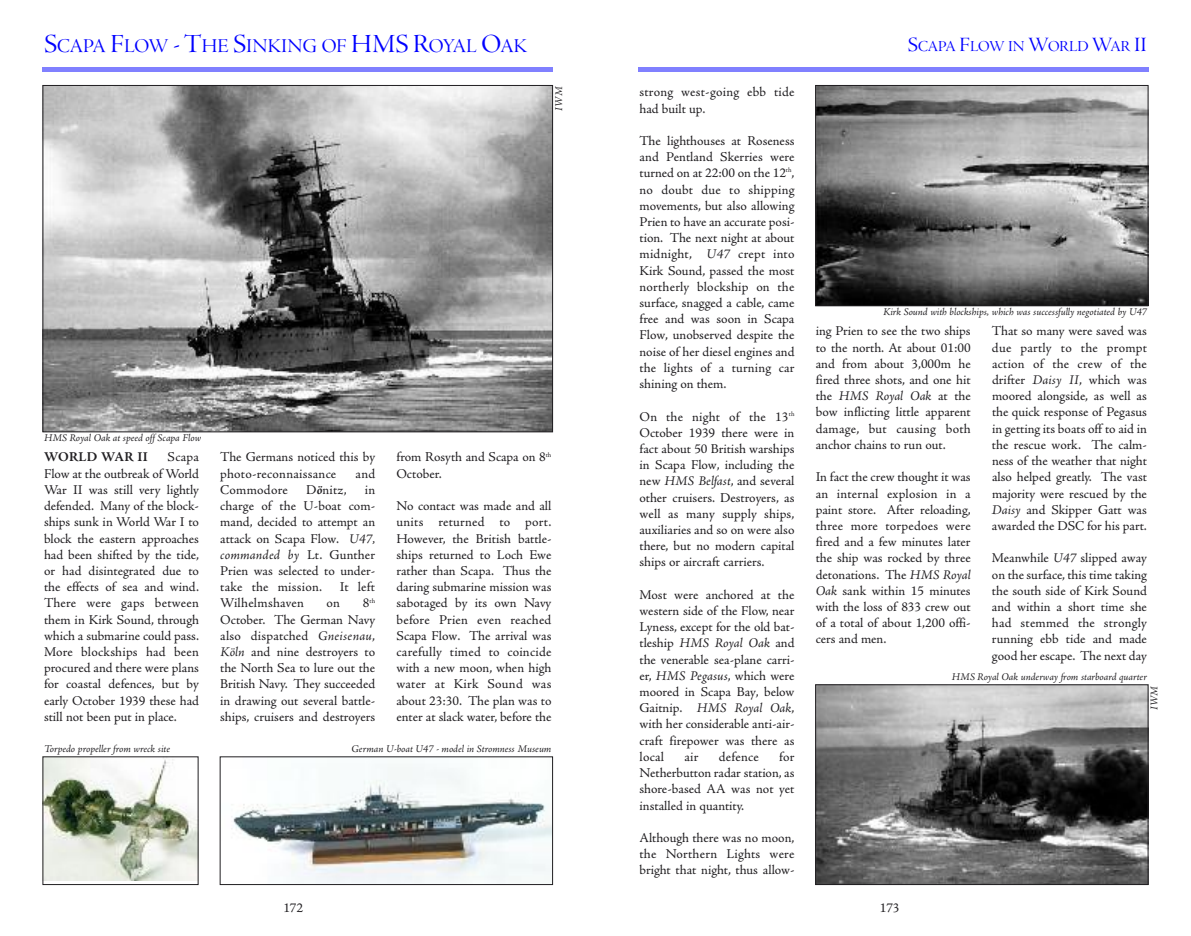
<style>
.page{position:relative;width:1191px;height:936px;background:#fff}
.page>*{position:absolute;margin:0;border:0;box-sizing:border-box;transform-origin:0 0}
.t1{font:20.25px "Adobe Jenson Pro Disp";letter-spacing:-.005em;color:#00f}
.t2{font:15.75px "Adobe Jenson Pro Disp";letter-spacing:-.005em;color:#00f}
.t3{font:13.5px/16.2px "Adobe Jenson Pro";color:#201e21;text-align:justify}
.t4{font:13.5px "Adobe Jenson Pro";letter-spacing:.02em;color:#201e21}
.t5{font:700 13.5px "Adobe Jenson Pro";letter-spacing:.02em;color:#201e21}
.t6{font:italic 10.5px "Adobe Jenson Pro";letter-spacing:-.005em;color:#201e21}
.t7{font:6.75px "Adobe Jenson Pro";color:#201e21}
.s1{font-size:27px}
.s2{font-weight:700;font-style:italic}
.s3{font-style:italic}
.s4{font-size:13.5px}
.s5{font-size:21px}
</style>
<div class="page">
<hr style="left:638px;top:68px;width:510px;height:4px;background:#8080ff">
<img style="left:817px;top:686px;width:329px;height:196px">
<div style="left:815px;top:684px;width:333px;height:200px;border:1px solid #201e21"></div>
<img style="left:817px;top:87px;width:329px;height:217px">
<div style="left:815px;top:85px;width:333px;height:221px;border:1px solid #201e21"></div>
<hr style="left:43px;top:68px;width:510px;height:4px;background:#8080ff">
<img style="left:45px;top:87px;width:506px;height:343px">
<img style="left:45px;top:758px;width:151px;height:122px">
<img style="left:231px;top:767px;width:320px;height:115px">
<h1 class="t1" style="left:44px;top:39px;width:485px"><span class="s1">S</span>CAPA <span class="s1">F</span>LOW <span class="s1">-T</span>HE <span class="s1">S</span>INKING OF <span class="s1">HMS R</span>OYAL <span class="s1">O</span>AK</h1>
<p class="t6" style="left:555px;top:111px;width:26px;rotate:-90deg">IWM</p>
<p class="t6" style="left:44px;top:434px;width:159px">HMS Royal Oak at speed off Scapa Flow</p>
<p class="t3" style="left:44px;top:450px;width:156px;text-indent:124px">Scapa Flow at the outbreak of World War II was still very lightly defended. Many of the block&shy;ships sunk in World War I to block the eastern approaches had been shifted by the tide, or had disintegrated due to the effects of sea and wind.<br>There were gaps between them in Kirk Sound, through which a submarine could pass.<br>More blockships had been procured and there were plans for coastal defences, but by early October 1939 these had still not been put in place.</p>
<p class="t3" style="left:220px;top:450px;width:156px">The Germans noticed this by photo-reconnaissance</p>
<p class="t5" style="left:44px;top:452px;width:105px">WORLD WAR II</p>
<p class="t3" style="left:355px;top:466px;width:21px">and</p>
<p class="t3" style="left:220px;top:483px;width:69px">Commodore</p>
<p class="t3" style="left:306px;top:483px;width:42px">D<span class="s2">ö</span>nitz,</p>
<p class="t3" style="left:220px;top:483px;width:156px;text-indent:144px">in charge of the U-boat com&shy;mand, decided to attempt an attack on Scapa Flow. <span class="s3">U47, commanded by</span> Lt. Gunther Prien was selected to under&shy;take the mission.</p>
<p class="t3" style="left:340px;top:580px;width:37px">It left</p>
<p class="t4" style="left:220px;top:598px;width:85px">Wilhelmshaven</p>
<p class="t3" style="left:326px;top:596px;width:15px">on</p>
<p class="t7" style="left:363px;top:597px;width:14px"><span class="s4">8</span>th</p>
<p class="t3" style="left:220px;top:612px;width:156px">October. The German Navy also dispatched <span class="s3">Gneisenau</span>, <span class="s3">Köln</span> and nine destroyers to the North Sea to lure out the British Navy. They succeeded in drawing out several battle&shy;ships, cruisers and destroyers</p>
<p class="t3" style="left:396px;top:450px;width:156px">from Rosyth and Scapa on 8<sup>th<br></sup>October.</p>
<p class="t3" style="left:396px;top:499px;width:156px">No contact was made and all units returned to port.<br>However, the British battle&shy;ships returned to Loch Ewe rather than Scapa. Thus the daring submarine mission was sabotaged by its own Navy before Prien even reached Scapa Flow. The arrival was carefully timed to coincide with a new moon, when high water at Kirk Sound was about 23:30. The plan was to enter at slack water, before the</p>
<p class="t6" style="left:44px;top:744px;width:127px">Torpedo propeller from wreck site</p>
<p class="t6" style="left:351px;top:744px;width:201px">German U-boat U47 - model in Stromness Museum</p>
<p class="t3" style="left:283px;top:900px;width:21px">172</p>
<p class="t3" style="left:639px;top:85px;width:156px">strong west-going ebb tide had built up.</p>
<p class="t3" style="left:639px;top:134px;width:156px">The lighthouses at Roseness and Pentland Skerries were turned on at 22:00 on the 12<sup>th</sup>, no doubt due to shipping movements, but also allowing Prien to have an accurate posi&shy;tion. The next night at about midnight, <span class="s3">U47</span> crept into Kirk Sound, passed the most northerly blockship on the surface, snagged a cable, came free and was soon in Scapa Flow, unobserved despite the noise of her diesel engines and the lights of a turning car shining on them.</p>
<p class="t3" style="left:639px;top:409px;width:156px">On the night of the 13<sup>th </sup>October 1939 there were in fact about 50 British warships in Scapa Flow, including the new <span class="s3">HMS Belfast</span>, and several other cruisers. Destroyers, as well as many supply ships, auxiliaries and so on were also there, but no modern capital ships or aircraft carriers.</p>
<p class="t3" style="left:639px;top:588px;width:156px">Most were anchored at the western side of the Flow, near Lyness, except for the old bat&shy;tleship <span class="s3">HMS Royal Oak</span> and the venerable sea-plane carri&shy;er, <span class="s3">HMS Pegasus</span>, which were moored in Scapa Bay, below Gaitnip. <span class="s3">HMS Royal Oak</span>, with her considerable anti-air&shy;craft firepower was there as local</p>
<p class="t3" style="left:684px;top:750px;width:16px">air</p>
<p class="t3" style="left:719px;top:750px;width:41px">defence</p>
<p class="t3" style="left:639px;top:750px;width:156px;text-indent:140px">for Netherbutton radar station, as shore-based AA was not yet installed in quantity.</p>
<p class="t3" style="left:639px;top:831px;width:156px">Although there was no moon, the Northern Lights were bright that night, thus allow-</p>
<p class="t2" style="left:907px;top:40px;width:241px"><span class="s5">S</span>CAPA <span class="s5">F</span>LOW IN <span class="s5">W</span>ORLD <span class="s5">W</span>AR <span class="s5">II</span></p>
<p class="t6" style="left:883px;top:308px;width:265px">Kirk Sound with blockships, which was successfully negotiated by U47</p>
<p class="t3" style="left:815px;top:324px;width:156px">ing Prien to see the two ships to the north. At about 01:00 and from about 3,000m he fired three shots, and one hit the <span class="s3">HMS Royal Oak</span> at the bow inflicting little apparent damage, but causing both anchor chains to run out.</p>
<p class="t3" style="left:815px;top:470px;width:156px">In fact the crew thought it was an internal explosion in a paint store. After reloading, three more torpedoes were fired and a few minutes later the ship was rocked by three detonations. The <span class="s3">HMS Royal Oak</span> sank within 15 minutes with the loss of 833 crew out of a total of about 1,200 offi&shy;cers and men.</p>
<p class="t3" style="left:992px;top:324px;width:156px">That so many were saved was due partly to the prompt action of the crew of the drifter <span class="s3">Daisy II</span>, which was moored alongside, as well as the quick response of Pegasus in getting its boats off to aid in the rescue work. The calm&shy;ness of the weather that night also helped greatly. The vast majority were rescued by the <span class="s3">Daisy</span> and Skipper Gatt was awarded the DSC for his part.</p>
<p class="t3" style="left:992px;top:551px;width:156px">Meanwhile <span class="s3">U47</span> slipped away on the surface, this time taking the south side of Kirk Sound and within a short time she had stemmed the strongly running ebb tide and made good her escape. The next day</p>
<p class="t6" style="left:952px;top:672px;width:196px">HMS Royal Oak underway from starboard quarter</p>
<p class="t3" style="left:879px;top:900px;width:21px">173</p>
<p class="t6" style="left:1150px;top:710px;width:26px;rotate:-90deg">IWM</p>
</div>
